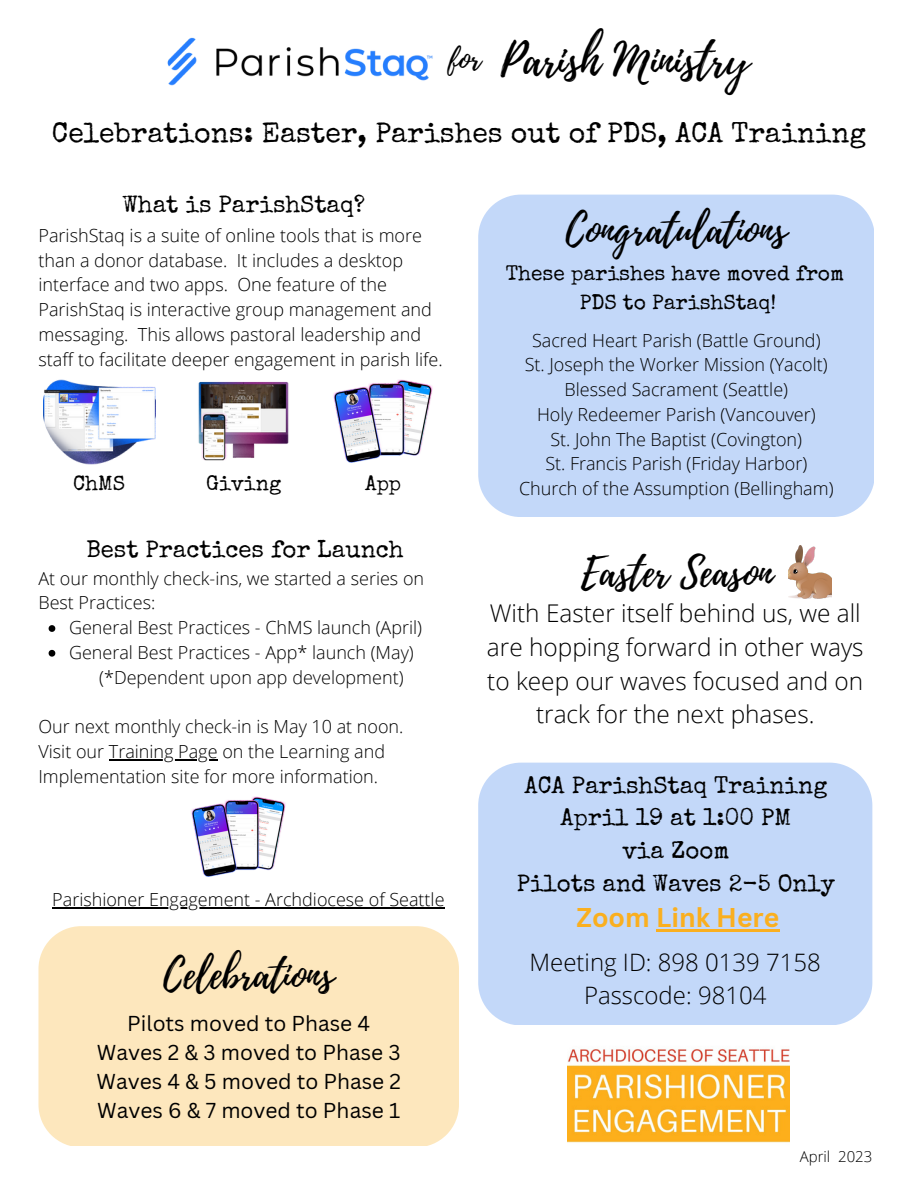
<style>
.page{position:relative;width:918px;height:1188px;background:#fff}
.page>*{position:absolute;margin:0;border:0;box-sizing:border-box;transform-origin:0 0}
.t1{font:45px "Playlist Script";color:#000}
.t2{font:40.35px "Playlist Script";color:#000}
.t3{font:28.5px "Special Elite";color:#000}
.t4{font:700 26.4px "Canva Sans";color:#faaf1f}
.t5{font:300 24.45px/33.8px "Open Sans";color:#000;text-align:center}
.t6{font:24px/32.7px "Special Elite";color:#000;text-align:center}
.t7{font:300 24px/32.7px "Open Sans";color:#000;text-align:center}
.t8{font:21px/29.2px "Canva Sans";color:#000;text-align:center}
.t9{font:21px/29.1px "Special Elite";color:#000;text-align:center}
.t10{font:300 18px/24.8px "Open Sans";color:#000}
.t11{font:300 15px "Open Sans";color:#000}
.s1{font-size:30px}
</style>
<div class="page">
<img style="left:567px;top:1049px;width:222px;height:94px">
<svg style="left:49px;top:625px;width:6px;height:7px"></svg>
<svg style="left:49px;top:650px;width:6px;height:7px"></svg>
<hr style="left:109px;top:759px;width:109px;height:1px;background:#000">
<hr style="left:52px;top:908px;width:393px;height:1px;background:#000">
<img style="left:333px;top:379px;width:100px;height:84px">
<img style="left:44px;top:379px;width:111px;height:86px">
<img style="left:167px;top:37px;width:266px;height:49px">
<img style="left:198px;top:381px;width:91px;height:80px">
<div style="left:478px;top:763px;width:394px;height:262px;background:#c3d8f9"></div>
<div style="left:478px;top:195px;width:396px;height:322px;background:#c3d8f9"></div>
<div style="left:38px;top:926px;width:421px;height:220px;background:#fde7bd"></div>
<img style="left:191px;top:797px;width:95px;height:80px">
<img style="left:789px;top:546px;width:42px;height:53px">
<hr style="left:656px;top:929px;width:123px;height:3px;background:#faaf1f">
<h1 class="t1" style="left:449px;top:28px;width:302px"><span class="s1">for</span> Parish Ministry</h1>
<h3 class="t3" style="left:52px;top:122px;width:816px">Celebrations: Easter, Parishes out of PDS, ACA Training</h3>
<h3 class="t6" style="left:122px;top:191px;width:244px">What is ParishStaq?</h3>
<p class="t10" style="left:38px;top:223px;width:406px">ParishStaq is a suite of online tools that is more than a donor database. It includes a desktop interface and two apps. One feature of the ParishStaq is interactive group management and messaging. This allows pastoral leadership and staff to facilitate deeper engagement in parish life.</p>
<p class="t9" style="left:73px;top:471px;width:54px">ChMS</p>
<p class="t9" style="left:206px;top:471px;width:76px">Giving</p>
<p class="t9" style="left:365px;top:471px;width:38px">App</p>
<h3 class="t6" style="left:86px;top:536px;width:319px">Best Practices for Launch</h3>
<p class="t10" style="left:38px;top:565px;width:387px">At our monthly check-ins, we started a series on<br>Best Practices:</p>
<p class="t10" style="left:69px;top:615px;width:355px">General Best Practices - ChMS launch (April)<br>General Best Practices - App* launch (May)</p>
<p class="t10" style="left:99px;top:664px;width:306px">(*Dependent upon app development)</p>
<p class="t10" style="left:38px;top:714px;width:367px">Our next monthly check-in is May 10 at noon.<br>Visit our Training Page on the Learning and<br>Implementation site for more information.</p>
<p class="t10" style="left:52px;top:887px;width:394px">Parishioner Engagement - Archdiocese of Seattle</p>
<h2 class="t2" style="left:566px;top:201px;width:223px">Congratulations</h2>
<p class="t9" style="left:506px;top:261px;width:340px">These parishes have moved from<br>PDS to ParishStaq!</p>
<p class="t10" style="left:519px;top:327px;width:316px;text-align:center">Sacred Heart Parish (Battle Ground)<br>St. Joseph the Worker Mission (Yacolt)<br>Blessed Sacrament (Seattle)<br>Holy Redeemer Parish (Vancouver)<br>St. John The Baptist (Covington)<br>St. Francis Parish (Friday Harbor)<br>Church of the Assumption (Bellingham)</p>
<h2 class="t2" style="left:581px;top:544px;width:193px">Easter Season</h2>
<h3 class="t5" style="left:487px;top:596px;width:378px">With Easter itself behind us, we all are hopping forward in other ways to keep our waves focused and on track for the next phases.</h3>
<h3 class="t6" style="left:517px;top:772px;width:320px">ACA ParishStaq Training<br>April 19 at 1:00 PM<br>via Zoom<br>Pilots and Waves 2-5 Only</h3>
<h3 class="t4" style="left:577px;top:899px;width:204px">Zoom Link Here</h3>
<h2 class="t2" style="left:163px;top:946px;width:172px">Celebrations</h2>
<h3 class="t7" style="left:530px;top:945px;width:293px">Meeting ID: 898 0139 7158<br>Passcode: 98104</h3>
<p class="t8" style="left:96px;top:1008px;width:306px">Pilots moved to Phase 4<br>Waves 2 &amp; 3 moved to Phase 3<br>Waves 4 &amp; 5 moved to Phase 2<br>Waves 6 &amp; 7 moved to Phase 1</p>
<p class="t11" style="left:800px;top:1146px;width:74px">April 2023</p>
</div>
